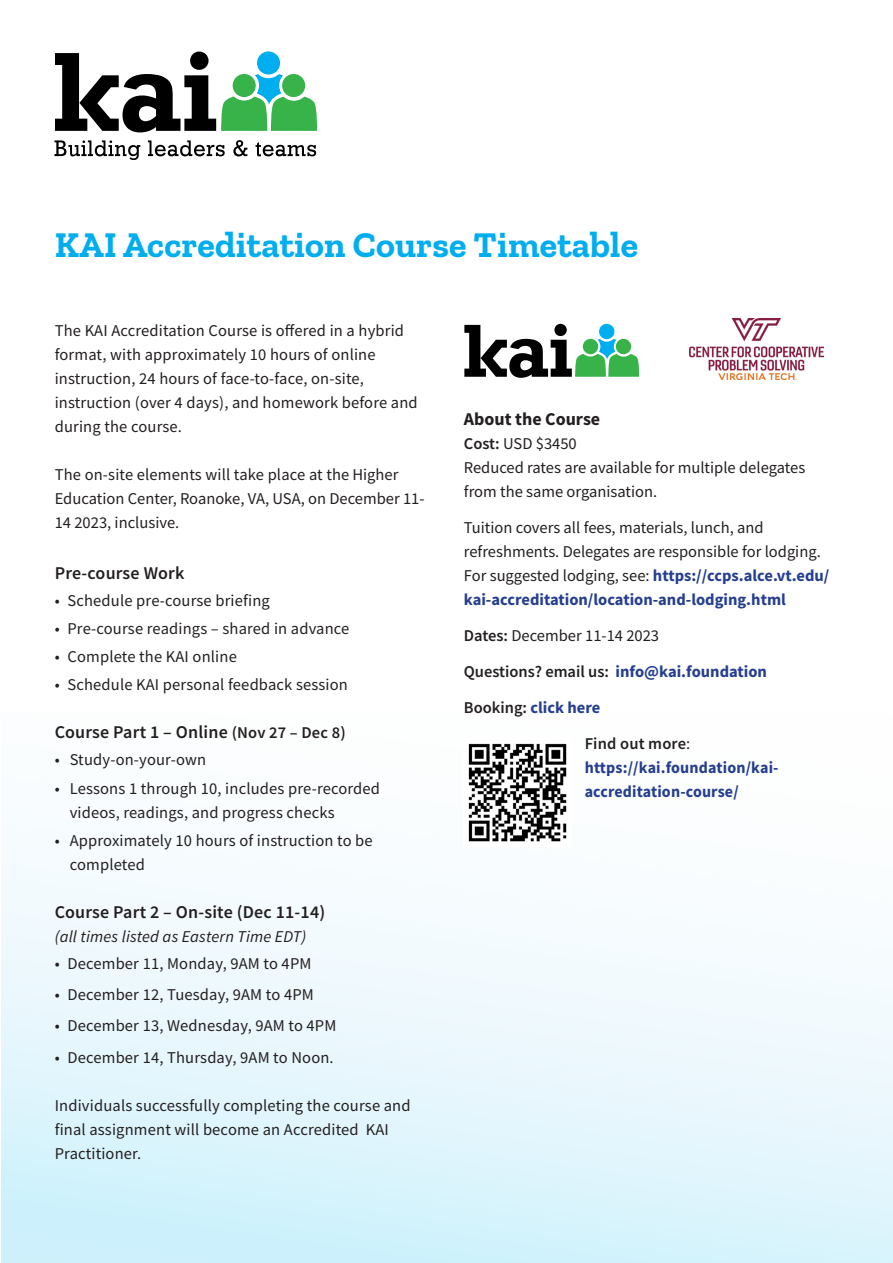
<style>
.page{position:relative;width:893px;height:1263px;background:#fff}
.page>*{position:absolute;margin:0;border:0;box-sizing:border-box;transform-origin:0 0}
.t1{font:700 36px "Zilla Slab";letter-spacing:.005em;color:#00aeef}
.t2{font:600 18px "Source Sans Pro";letter-spacing:.01em;color:#231f20}
.t3{font:700 18px "Source Sans Pro";color:#231f20}
.t4{font:16.5px/24px "Source Sans Pro";letter-spacing:.01em;color:#231f20}
.t5{font:700 16.5px/24px "Source Sans Pro";color:#253f8e}
.t6{font:italic 16.5px "Source Sans Pro";letter-spacing:.01em;color:#231f20}
.t7{font:600 16.5px "Source Sans Pro";letter-spacing:.01em;color:#231f20}
.s1{font-size:16.5px}
.s2{font-weight:600}
.s3{font-weight:700;color:#253f8e}
.s4{font-weight:600;color:#231f20}
.s5{font-weight:400}
</style>
<div class="page">
<div style="left:1px;top:714px;width:892px;height:548px;background:linear-gradient(to bottom,#fffffe,#d6f2fc)"></div>
<svg style="left:55px;top:52px;width:262px;height:80px"></svg>
<svg style="left:54px;top:140px;width:86px;height:20px"></svg>
<svg style="left:148px;top:140px;width:77px;height:16px"></svg>
<svg style="left:233px;top:140px;width:14px;height:16px"></svg>
<svg style="left:256px;top:142px;width:60px;height:14px"></svg>
<img style="left:464px;top:738px;width:108px;height:108px">
<img style="left:690px;top:319px;width:134px;height:60px">
<svg style="left:464px;top:324px;width:175px;height:54px"></svg>
<p class="t1" style="left:55px;top:224px;width:585px">KAI Accreditation Course Timetable</p>
<p class="t4" style="left:55px;top:318px;width:365px">The KAI Accreditation Course is offered in a hybrid format, with approximately 10 hours of online instruction, 24 hours of face-to-face, on-site, instruction (over 4 days), and homework before and during the course.</p>
<p class="t4" style="left:55px;top:462px;width:371px">The on-site elements will take place at the Higher<br>Education Center, Roanoke, VA, USA, on December 11-<br>14 2023, inclusive.</p>
<p class="t2" style="left:55px;top:561px;width:131px">Pre-course Work</p>
<p class="t4" style="left:55px;top:588px;width:217px">• Schedule pre-course briefing</p>
<p class="t4" style="left:55px;top:616px;width:296px">• Pre-course readings – shared in advance</p>
<p class="t4" style="left:55px;top:644px;width:184px">• Complete the KAI online</p>
<p class="t4" style="left:55px;top:673px;width:295px">• Schedule KAI personal feedback session</p>
<p class="t2" style="left:55px;top:720px;width:292px">Course Part 1 – Online <span class="s1">(Nov 27 – Dec 8)</span></p>
<p class="t4" style="left:55px;top:748px;width:153px">• Study-on-your-own</p>
<p class="t4" style="left:70px;top:776px;width:312px;text-indent:-15px">• Lessons 1 through 10, includes pre-recorded videos, readings, and progress checks</p>
<p class="t4" style="left:70px;top:828px;width:305px;text-indent:-15px">• Approximately 10 hours of instruction to be completed</p>
<p class="t2" style="left:55px;top:900px;width:272px">Course Part 2 – On-site (Dec 11-14)</p>
<p class="t6" style="left:55px;top:926px;width:253px">(all times listed as Eastern Time EDT)</p>
<p class="t4" style="left:55px;top:951px;width:258px">• December 11, Monday, 9AM to 4PM</p>
<p class="t4" style="left:55px;top:982px;width:261px">• December 12, Tuesday, 9AM to 4PM</p>
<p class="t4" style="left:55px;top:1014px;width:283px">• December 13, Wednesday, 9AM to 4PM</p>
<p class="t4" style="left:55px;top:1045px;width:281px">• December 14, Thursday, 9AM to Noon.</p>
<p class="t4" style="left:55px;top:1093px;width:357px">Individuals successfully completing the course and final assignment will become an Accredited KAI<br>Practitioner.</p>
<p class="t3" style="left:464px;top:407px;width:138px">About the Course</p>
<p class="t4" style="left:464px;top:431px;width:114px"><span class="s2">Cost:</span> USD $3450</p>
<p class="t4" style="left:464px;top:455px;width:343px">Reduced rates are available for multiple delegates from the same organisation.</p>
<p class="t4" style="left:464px;top:515px;width:367px">Tuition covers all fees, materials, lunch, and refreshments. Delegates are responsible for lodging.<br>For suggested lodging, see: <span class="s3">https://ccps.alce.vt.edu/ kai-accreditation/location-and-lodging.html</span></p>
<p class="t4" style="left:464px;top:623px;width:197px"><span class="s2">Dates:</span> December 11-14 2023</p>
<p class="t5" style="left:464px;top:659px;width:305px"><span class="s4">Questions? email us:</span> info@kai.foundation</p>
<p class="t5" style="left:464px;top:695px;width:138px"><span class="s4">Booking:</span> click here</p>
<p class="t7" style="left:585px;top:733px;width:107px">Find out more<span class="s5">:</span></p>
<p class="t5" style="left:585px;top:755px;width:195px">https://kai.foundation/kai&shy;accreditation-course/</p>
</div>
